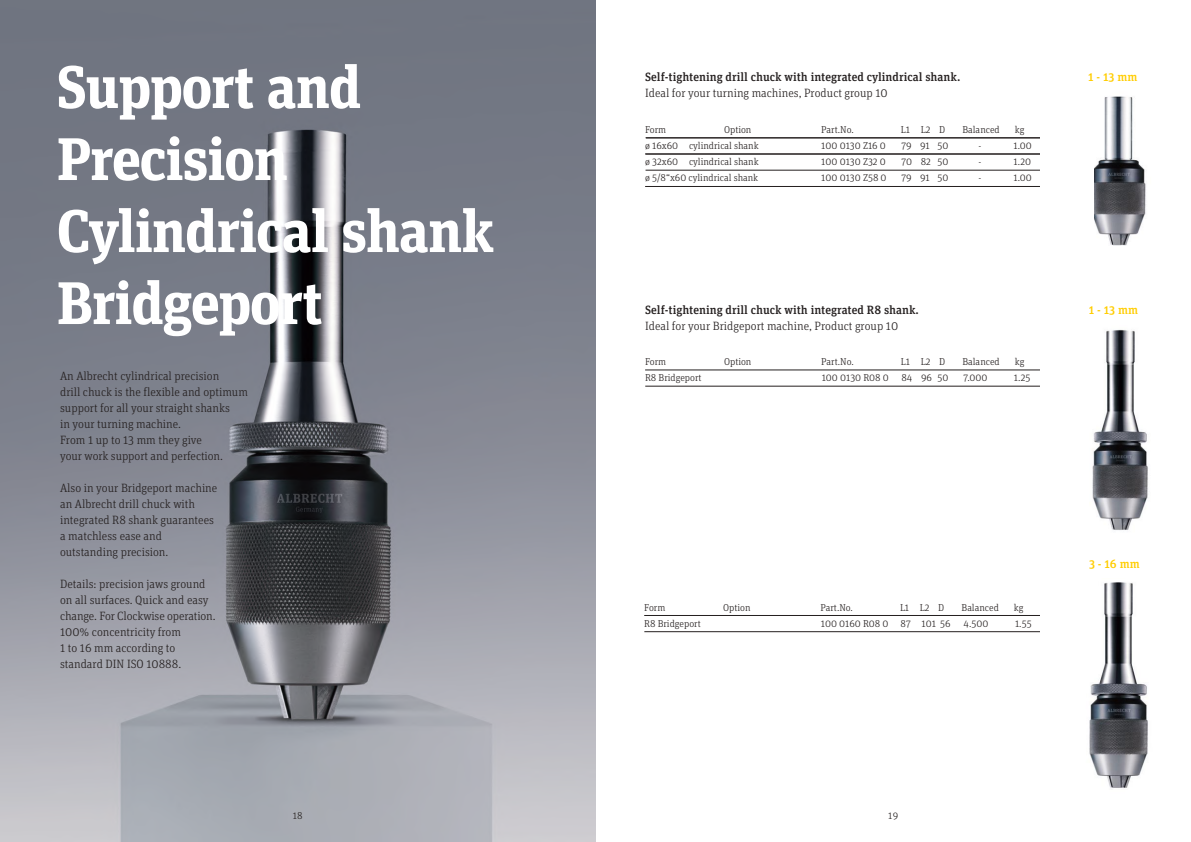
<style>
.page{position:relative;width:1191px;height:842px;background:#fff}
.page>*{position:absolute;margin:0;border:0;box-sizing:border-box;transform-origin:0 0}
.t1{font:700 60px/72px "Unit Slab Pro";letter-spacing:-.025em;color:#fff}
.t2{font:300 12px/16px "Unit Slab OT";color:#241f1f}
.t3{font:500 12px "Unit Slab Pro";color:#241f1f}
.t4{font:500 12px "Unit Slab Pro";color:#ffcd00}
.t5{font:300 10px "Unit Slab OT";color:#241f1f}
</style>
<div class="page">
<img style="left:1094px;top:96px;width:52px;height:150px">
<hr style="left:645px;top:138px;width:446px;height:1px;background:#241f1f">
<hr style="left:645px;top:170px;width:448px;height:1px;background:#241f1f">
<hr style="left:645px;top:186px;width:446px;height:1px;background:#241f1f">
<hr style="left:645px;top:154px;width:447px;height:1px;background:#241f1f">
<div style="left:1070px;top:130px;width:24px;height:182px;background:#fff"></div>
<img style="left:0;top:0;width:595px;height:842px">
<hr style="left:645px;top:386px;width:447px;height:1px;background:#241f1f">
<hr style="left:645px;top:370px;width:446px;height:1px;background:#241f1f">
<img style="left:1088px;top:329px;width:60px;height:201px">
<img style="left:1089px;top:582px;width:59px;height:206px">
<hr style="left:644px;top:631px;width:447px;height:1px;background:#241f1f">
<hr style="left:644px;top:615px;width:446px;height:1px;background:#241f1f">
<div style="left:1069px;top:603px;width:23px;height:50px;background:#fff"></div>
<div style="left:1040px;top:118px;width:48px;height:531px;background:#fff"></div>
<h1 class="t1" style="left:57px;top:48px;width:439px">Support and<br>Precision<br>Cylindrical shank<br>Bridgeport</h1>
<p class="t2" style="left:60px;top:367px;width:189px">An Albrecht cylindrical precision<br>drill chuck is the flexible and optimum support for all your straight shanks<br>in your turning machine.<br>From 1 up to 13 mm they give<br>your work support and perfection.</p>
<p class="t2" style="left:60px;top:479px;width:159px">Also in your Bridgeport machine an Albrecht drill chuck with integrated R8 shank guarantees a matchless ease and outstanding precision.</p>
<p class="t2" style="left:60px;top:575px;width:157px">Details: precision jaws ground on all surfaces. Quick and easy change. For Clockwise operation.<br>100% concentricity from<br>1 to 16 mm according to standard DIN ISO 10888.</p>
<h1 class="t1" style="left:57px;top:48px;width:187px">Nutzen</h1>
<p class="t3" style="left:645px;top:68px;width:317px">Self-tightening drill chuck with integrated cylindrical shank.</p>
<p class="t4" style="left:1088px;top:68px;width:51px">1 - 13 mm</p>
<p class="t2" style="left:645px;top:84px;width:244px">Ideal for your turning machines, Product group 10</p>
<p class="t5" style="left:645px;top:124px;width:23px">Form</p>
<p class="t5" style="left:724px;top:124px;width:29px">Option</p>
<p class="t5" style="left:821px;top:124px;width:34px">Part.No.</p>
<p class="t5" style="left:901px;top:124px;width:46px">L1 L2 D</p>
<p class="t5" style="left:962px;top:124px;width:39px">Balanced</p>
<p class="t5" style="left:1014px;top:124px;width:11px">kg</p>
<p class="t5" style="left:645px;top:140px;width:115px">ø 16x60 cylindrical shank</p>
<p class="t5" style="left:821px;top:140px;width:66px">100 0130 Z16 0</p>
<p class="t5" style="left:901px;top:140px;width:48px">79 91 50</p>
<p class="t5" style="left:978px;top:140px;width:4px">-</p>
<p class="t5" style="left:645px;top:156px;width:115px">ø 32x60 cylindrical shank</p>
<p class="t5" style="left:821px;top:156px;width:66px">100 0130 Z32 0</p>
<p class="t5" style="left:901px;top:156px;width:48px">70 82 50</p>
<p class="t5" style="left:978px;top:156px;width:4px">-</p>
<p class="t5" style="left:645px;top:172px;width:115px">ø 5/8“x60 cylindrical shank</p>
<p class="t5" style="left:821px;top:172px;width:67px">100 0130 Z58 0</p>
<p class="t5" style="left:901px;top:172px;width:48px">79 91 50</p>
<p class="t5" style="left:978px;top:172px;width:4px">-</p>
<p class="t3" style="left:645px;top:301px;width:275px">Self-tightening drill chuck with integrated R8 shank.</p>
<p class="t4" style="left:1088px;top:301px;width:51px">1 - 13 mm</p>
<p class="t2" style="left:645px;top:318px;width:255px">Ideal for your Bridgeport machine, Product group 10</p>
<p class="t5" style="left:645px;top:356px;width:23px">Form</p>
<p class="t5" style="left:724px;top:356px;width:29px">Option</p>
<p class="t5" style="left:821px;top:356px;width:34px">Part.No.</p>
<p class="t5" style="left:901px;top:356px;width:46px">L1 L2 D</p>
<p class="t5" style="left:962px;top:356px;width:39px">Balanced</p>
<p class="t5" style="left:1014px;top:356px;width:11px">kg</p>
<p class="t5" style="left:645px;top:372px;width:58px">R8 Bridgeport</p>
<p class="t5" style="left:821px;top:372px;width:69px">100 0130 R08 0</p>
<p class="t5" style="left:901px;top:372px;width:48px">84 96 50</p>
<p class="t5" style="left:963px;top:372px;width:26px">7.000</p>
<p class="t5" style="left:644px;top:601px;width:23px">Form</p>
<p class="t5" style="left:723px;top:601px;width:29px">Option</p>
<p class="t5" style="left:820px;top:601px;width:34px">Part.No.</p>
<p class="t5" style="left:900px;top:601px;width:46px">L1 L2 D</p>
<p class="t5" style="left:961px;top:601px;width:39px">Balanced</p>
<p class="t5" style="left:1013px;top:601px;width:11px">kg</p>
<p class="t5" style="left:644px;top:617px;width:58px">R8 Bridgeport</p>
<p class="t5" style="left:820px;top:617px;width:131px">100 0160 R08 0 87 101 56</p>
<p class="t5" style="left:963px;top:617px;width:26px">4.500</p>
<p class="t4" style="left:1089px;top:556px;width:52px">3 - 16 mm</p>
<p class="t5" style="left:293px;top:809px;width:12px">18</p>
<p class="t5" style="left:888px;top:809px;width:12px">19</p>
</div>
